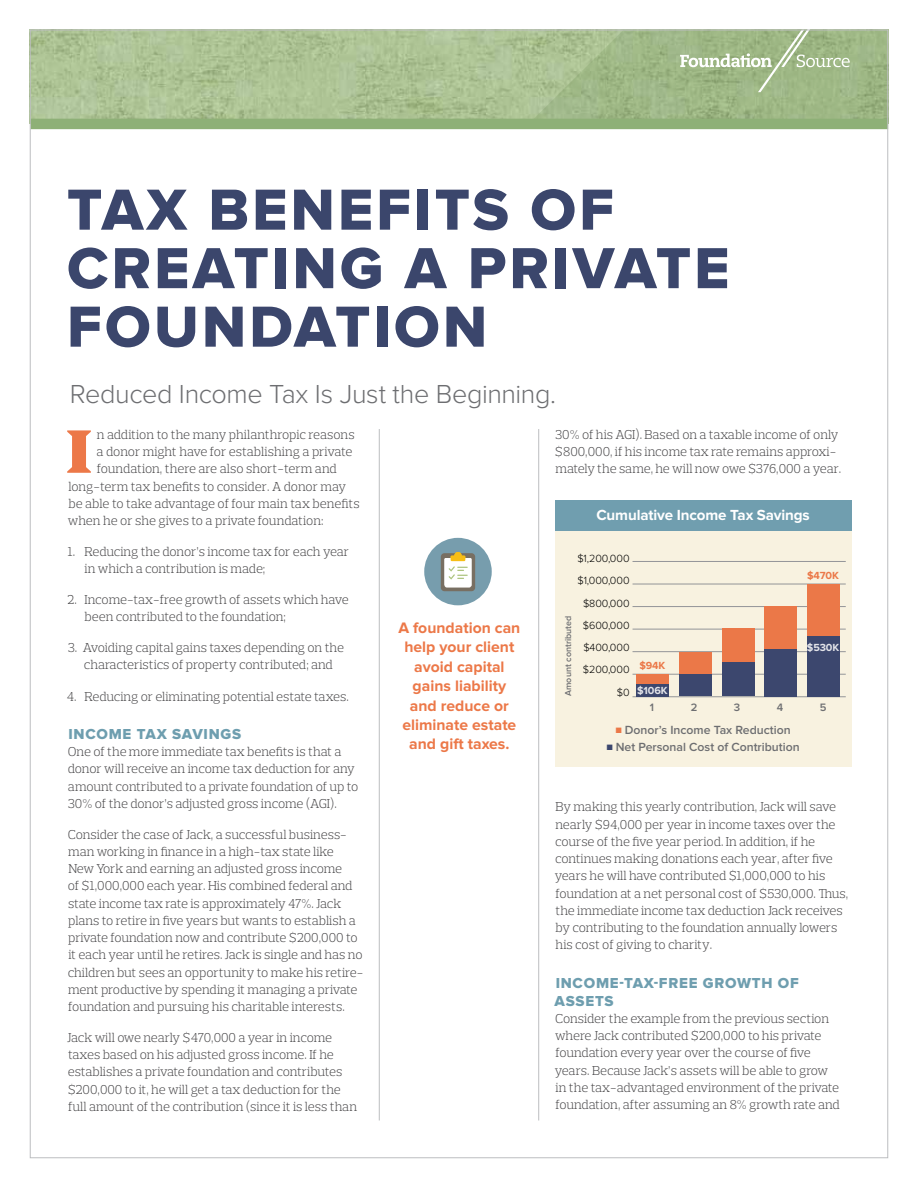
<style>
.page{position:relative;width:918px;height:1188px;background:#fff}
.page>*{position:absolute;margin:0;border:0;box-sizing:border-box;transform-origin:0 0}
.t1{font:900 63.15px "Mirador";color:#ec7848}
.t2{font:60px/58.5px "Proxima Nova Extrabld";letter-spacing:.05em;color:#3b466c}
.t3{font:300 27px "Proxima Nova";letter-spacing:-.015em;color:#6d6e71}
.t4{font:700 15.75px/19.5px "Proxima Nova";color:#ec7848;text-align:center}
.t5{font:700 15.15px "Proxima Nova";letter-spacing:-.01em;color:#fff}
.t6{font:15px/18px "Proxima Nova Extrabld";letter-spacing:.05em;color:#6e9eaf}
.t7{font:300 13.2px/17.2px "Prelo Slab";letter-spacing:-.01em;color:#414042}
.t8{font:600 12.3px "Proxima Nova";color:#6d6e71}
.t9{font:600 11.1px "Proxima Nova";color:#6d6e71}
.t10{font:300 10.8px/22.2px "Proxima Nova";letter-spacing:-.005em;color:#000;text-align:right}
.t11{font:700 10.65px "Proxima Nova";letter-spacing:-.01em;color:#e3e4e9}
.t12{font:700 10.65px "Proxima Nova";letter-spacing:-.01em;color:#eb7848}
.t13{font:600 8.85px "Proxima Nova";letter-spacing:.01em;color:#6d6e71}
.s1{color:#eb7848}
.s2{color:#3c476e}
</style>
<div class="page">
<img style="left:32px;top:32px;width:497px;height:87px">
<div style="left:31px;top:119px;width:857px;height:10px;background:#8eb077"></div>
<svg style="left:529px;top:32px;width:357px;height:87px;background:#a2ba8a"></svg>
<div style="left:424px;top:538px;width:68px;height:67px;background:#779dad;border-radius:50%"></div>
<div style="left:441px;top:553px;width:34px;height:38px;background:#786f62;border-radius:4px"></div>
<svg style="left:444px;top:552px;width:27px;height:36px"></svg>
<hr style="left:379px;top:429px;width:1px;height:692px;background:#bcbec0">
<hr style="left:538px;top:429px;width:1px;height:692px;background:#bcbec0">
<div style="left:555px;top:502px;width:296px;height:264px;background:#f8f2e0"></div>
<div style="left:555px;top:500px;width:296px;height:31px;background:#709eaf"></div>
<hr style="left:633px;top:696px;width:213px;height:1px;background:#939598">
<hr style="left:633px;top:674px;width:213px;height:1px;background:#939598">
<hr style="left:633px;top:651px;width:213px;height:1px;background:#939598">
<hr style="left:633px;top:629px;width:213px;height:1px;background:#939598">
<hr style="left:633px;top:606px;width:213px;height:1px;background:#939598">
<hr style="left:633px;top:584px;width:213px;height:1px;background:#939598">
<hr style="left:633px;top:561px;width:213px;height:1px;background:#939598">
<div style="left:636px;top:683px;width:33px;height:13px;background:#3c476e"></div>
<div style="left:636px;top:674px;width:33px;height:10px;background:#eb7848"></div>
<div style="left:679px;top:670px;width:32px;height:26px;background:#3c476e"></div>
<div style="left:679px;top:652px;width:32px;height:21px;background:#eb7848"></div>
<div style="left:722px;top:655px;width:32px;height:41px;background:#3c476e"></div>
<div style="left:722px;top:629px;width:32px;height:33px;background:#eb7848"></div>
<div style="left:765px;top:640px;width:32px;height:56px;background:#3c476e"></div>
<div style="left:765px;top:606px;width:32px;height:42px;background:#eb7848"></div>
<div style="left:807px;top:626px;width:33px;height:70px;background:#3c476e"></div>
<div style="left:807px;top:584px;width:33px;height:52px;background:#eb7848"></div>
<h2 class="t2" style="left:67px;top:182px;width:664px">TAX BENEFITS OF<br>CREATING A PRIVATE<br>FOUNDATION</h2>
<h3 class="t3" style="left:70px;top:378px;width:488px">Reduced Income Tax Is Just the Beginning.</h3>
<p class="t7" style="left:97px;top:426px;width:259px">n addition to the many philanthropic reasons</p>
<p class="t7" style="left:97px;top:443px;width:257px">a donor might have for establishing a private</p>
<p class="t7" style="left:97px;top:460px;width:242px">foundation, there are also short-term and</p>
<p class="t7" style="left:68px;top:478px;width:279px">long-term tax benefits to consider. A donor may</p>
<p class="t7" style="left:68px;top:495px;width:293px">be able to take advantage of four main tax benefits</p>
<p class="t7" style="left:68px;top:512px;width:257px">when he or she gives to a private foundation:</p>
<p class="t7" style="left:85px;top:543px;width:266px;text-indent:-17px">1. Reducing the donor’s income tax for each year in which a contribution is made;</p>
<p class="t7" style="left:85px;top:591px;width:266px;text-indent:-17px">2. Income-tax-free growth of assets which have been contributed to the foundation;</p>
<p class="t7" style="left:68px;top:639px;width:277px;text-align:center">3. Avoiding capital gains taxes depending on the characteristics of property contributed; and</p>
<p class="t7" style="left:67px;top:687px;width:284px">4. Reducing or eliminating potential estate taxes.</p>
<p class="t6" style="left:68px;top:725px;width:174px">INCOME TAX SAVINGS</p>
<p class="t7" style="left:68px;top:743px;width:292px">One of the more immediate tax benefits is that a donor will receive an income tax deduction for any amount contributed to a private foundation of up to 30% of the donor’s adjusted gross income (AGI).</p>
<p class="t7" style="left:68px;top:826px;width:297px">Consider the case of Jack, a successful business&shy;man working in finance in a high-tax state like<br>New York and earning an adjusted gross income<br>of $1,000,000 each year. His combined federal and state income tax rate is approximately 47%. Jack plans to retire in five years but wants to establish a private foundation now and contribute $200,000 to it each year until he retires. Jack is single and has no children but sees an opportunity to make his retire&shy;ment productive by spending it managing a private foundation and pursuing his charitable interests.</p>
<p class="t7" style="left:67px;top:1029px;width:291px">Jack will owe nearly $470,000 a year in income taxes based on his adjusted gross income. If he establishes a private foundation and contributes $200,000 to it, he will get a tax deduction for the full amount of the contribution (since it is less than</p>
<h1 class="t1" style="left:66px;top:414px;width:27px">I</h1>
<p class="t4" style="left:398px;top:618px;width:124px">A foundation can help your client avoid capital gains liability and reduce or eliminate estate and gift taxes.</p>
<p class="t7" style="left:555px;top:426px;width:288px">30% of his AGI). Based on a taxable income of only $800,000, if his income tax rate remains approxi&shy;mately the same, he will now owe $376,000 a year.</p>
<p class="t5" style="left:596px;top:507px;width:215px">Cumulative Income Tax Savings</p>
<p class="t10" style="left:577px;top:547px;width:54px">$1,200,000 $1,000,000 $800,000 $600,000 $400,000 $200,000 $0</p>
<p class="t13" style="left:563px;top:696px;width:82px;rotate:-90deg">Amount contributed</p>
<p class="t12" style="left:639px;top:660px;width:27px">$94K</p>
<p class="t11" style="left:637px;top:684px;width:32px">$106K</p>
<p class="t12" style="left:807px;top:569px;width:33px">$470K</p>
<p class="t11" style="left:807px;top:641px;width:34px">$530K</p>
<p class="t9" style="left:650px;top:701px;width:6px">1</p>
<p class="t9" style="left:691px;top:701px;width:8px">2</p>
<p class="t9" style="left:734px;top:701px;width:8px">3</p>
<p class="t9" style="left:777px;top:701px;width:8px">4</p>
<p class="t9" style="left:820px;top:701px;width:8px">5</p>
<p class="t8" style="left:616px;top:722px;width:176px"><span class="s1">■</span> Donor’s Income Tax Reduction</p>
<p class="t8" style="left:607px;top:740px;width:194px"><span class="s2">■</span> Net Personal Cost of Contribution</p>
<p class="t7" style="left:555px;top:798px;width:295px">By making this yearly contribution, Jack will save nearly $94,000 per year in income taxes over the course of the five year period. In addition, if he continues making donations each year, after five years he will have contributed $1,000,000 to his foundation at a net personal cost of $530,000. Thus, the immediate income tax deduction Jack receives by contributing to the foundation annually lowers his cost of giving to charity.</p>
<p class="t6" style="left:555px;top:974px;width:246px">INCOME-TAX-FREE GROWTH OF<br>ASSETS</p>
<p class="t7" style="left:555px;top:1010px;width:287px">Consider the example from the previous section where Jack contributed $200,000 to his private foundation every year over the course of five years. Because Jack’s assets will be able to grow in the tax-advantaged environment of the private foundation, after assuming an 8% growth rate and</p>
</div>
